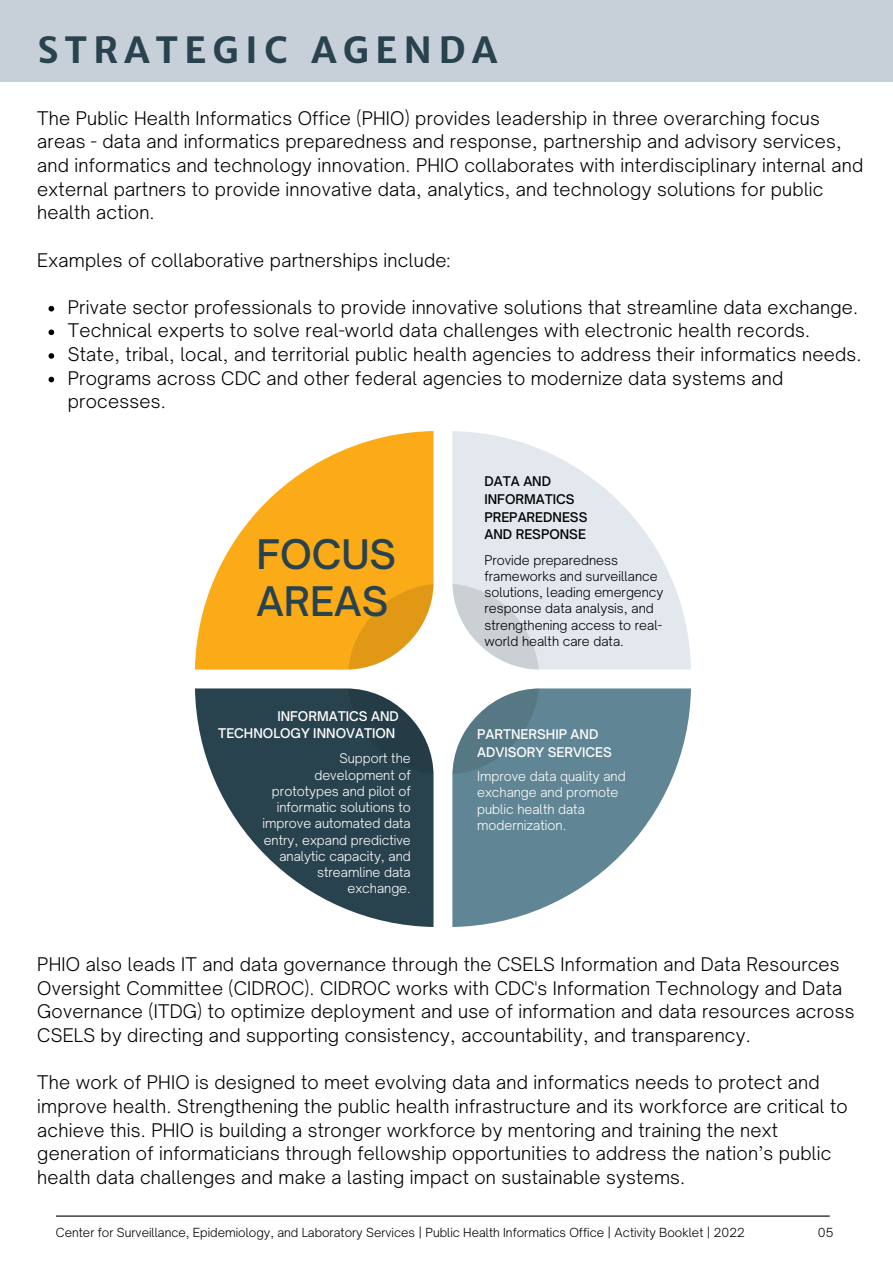
<style>
.page{position:relative;width:893px;height:1264px;background:#fff}
.page>*{position:absolute;margin:0;border:0;box-sizing:border-box;transform-origin:0 0}
.t1{font:500 39px/47.1px "Open Sauce One";color:#29434e}
.t2{font:700 36.3px "Merriweather Sans";letter-spacing:.17em;color:#29434e}
.t3{font:300 18px/23.5px "Open Sauce One";letter-spacing:.015em;color:#000}
.t4{font:300 12.75px/16.2px "Open Sauce One";color:#fff;text-align:right}
.t5{font:300 12.75px/16.2px "Open Sauce One";color:#000}
.t6{font:500 12.75px/17.5px "Open Sauce One";color:#fff;text-align:right}
.t7{font:500 12.75px/17.7px "Open Sauce One";color:#000}
.t8{font:300 12px "Open Sauce One";color:#000}
</style>
<div class="page">
<hr style="left:56px;top:1215px;width:773px;height:1px;background:#000">
<div style="left:0;top:0;width:892px;height:82px;background:#c7d0d8"></div>
<svg style="left:48px;top:306px;width:6px;height:5px"></svg>
<svg style="left:48px;top:329px;width:6px;height:6px"></svg>
<svg style="left:48px;top:353px;width:6px;height:6px"></svg>
<svg style="left:48px;top:377px;width:6px;height:5px"></svg>
<svg style="left:452px;top:431px;width:239px;height:238px;fill:#e2e8ed"></svg>
<svg style="left:195px;top:431px;width:238px;height:238px;fill:#fbab18"></svg>
<svg style="left:452px;top:688px;width:239px;height:239px;fill:#608594"></svg>
<svg style="left:195px;top:688px;width:238px;height:239px;fill:#29434e"></svg>
<svg style="left:348px;top:688px;width:85px;height:86px"></svg>
<svg style="left:348px;top:584px;width:85px;height:85px"></svg>
<svg style="left:452px;top:688px;width:86px;height:86px"></svg>
<svg style="left:452px;top:583px;width:86px;height:86px"></svg>
<h1 class="t2" style="left:37px;top:27px;width:461px">STRATEGIC AGENDA</h1>
<p class="t3" style="left:37px;top:106px;width:827px">The Public Health Informatics Office (PHIO) provides leadership in three overarching focus areas - data and informatics preparedness and response, partnership and advisory services, and informatics and technology innovation. PHIO collaborates with interdisciplinary internal and external partners to provide innovative data, analytics, and technology solutions for public health action.</p>
<p class="t3" style="left:37px;top:248px;width:414px">Examples of collaborative partnerships include:</p>
<p class="t3" style="left:68px;top:295px;width:791px">Private sector professionals to provide innovative solutions that streamline data exchange.</p>
<p class="t3" style="left:68px;top:319px;width:743px">Technical experts to solve real-world data challenges with electronic health records.</p>
<p class="t3" style="left:68px;top:342px;width:795px">State, tribal, local, and territorial public health agencies to address their informatics needs.</p>
<p class="t3" style="left:68px;top:366px;width:716px">Programs across CDC and other federal agencies to modernize data systems and processes.</p>
<p class="t1" style="left:256px;top:530px;width:141px">FOCUS<br>AREAS</p>
<p class="t6" style="left:218px;top:707px;width:182px">INFORMATICS AND<br>TECHNOLOGY INNOVATION</p>
<p class="t4" style="left:262px;top:750px;width:150px">Support the development of prototypes and pilot of informatic solutions to improve automated data entry, expand predictive analytic capacity, and streamline data exchange.</p>
<p class="t7" style="left:484px;top:472px;width:104px">DATA AND<br>INFORMATICS<br>PREPAREDNESS<br>AND RESPONSE</p>
<p class="t5" style="left:484px;top:551px;width:180px">Provide preparedness frameworks and surveillance solutions, leading emergency response data analysis, and strengthening access to real&shy;world health care data.</p>
<p class="t6" style="left:477px;top:725px;width:136px;text-align:left">PARTNERSHIP AND<br>ADVISORY SERVICES</p>
<p class="t4" style="left:477px;top:768px;width:150px;text-align:left">Improve data quality and exchange and promote public health data modernization.</p>
<p class="t3" style="left:37px;top:952px;width:818px">PHIO also leads IT and data governance through the CSELS Information and Data Resources Oversight Committee (CIDROC). CIDROC works with CDC's Information Technology and Data Governance (ITDG) to optimize deployment and use of information and data resources across CSELS by directing and supporting consistency, accountability, and transparency.</p>
<p class="t3" style="left:37px;top:1070px;width:812px">The work of PHIO is designed to meet evolving data and informatics needs to protect and improve health. Strengthening the public health infrastructure and its workforce are critical to achieve this. PHIO is building a stronger workforce by mentoring and training the next generation of informaticians through fellowship opportunities to address the nation’s public health data challenges and make a lasting impact on sustainable systems.</p>
<p class="t8" style="left:56px;top:1224px;width:690px">Center for Surveillance, Epidemiology, and Laboratory Services | Public Health Informatics Office | Activity Booklet | 2022</p>
<p class="t8" style="left:817px;top:1224px;width:17px">05</p>
</div>
